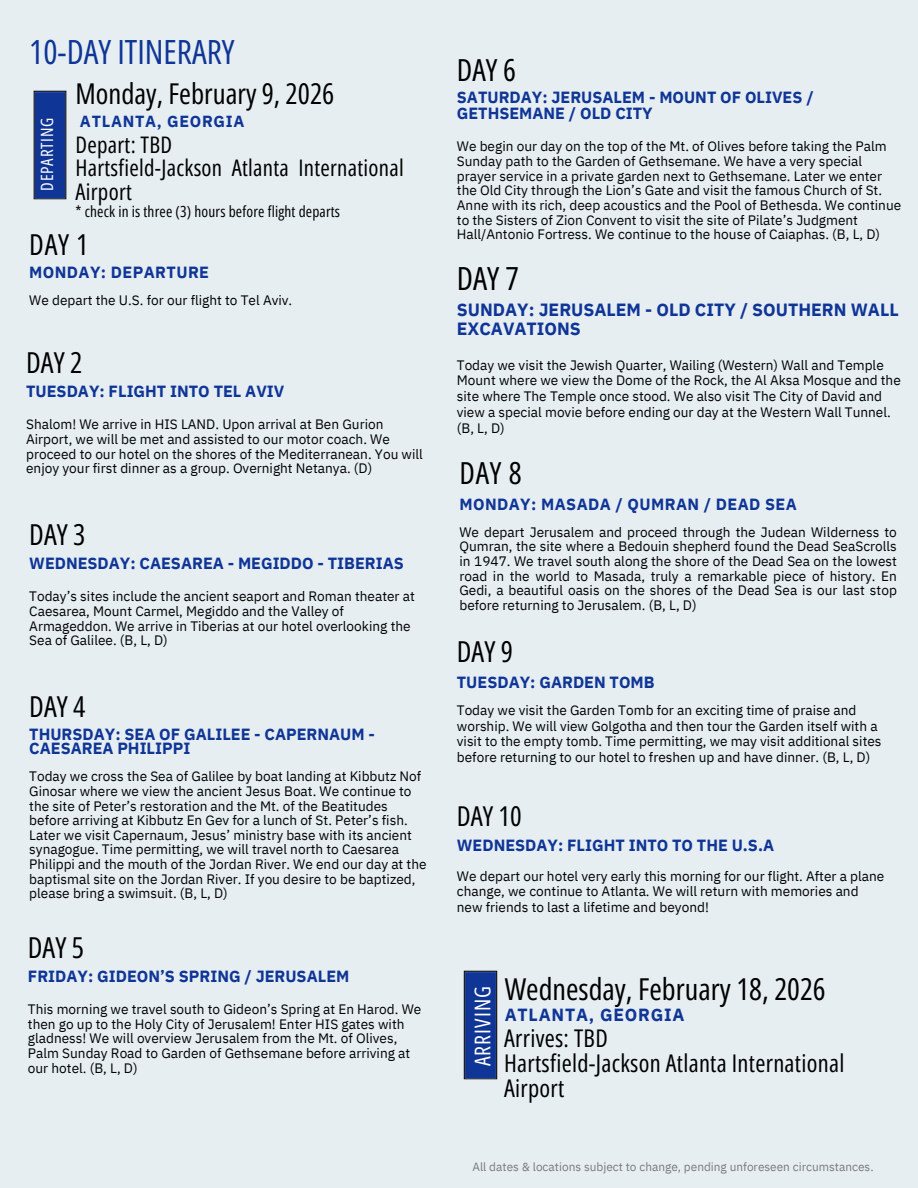
<style>
.page{position:relative;width:918px;height:1188px;background:#e6eef2}
.page>*{position:absolute;margin:0;border:0;box-sizing:border-box;transform-origin:0 0}
.t1{font:33.3px "Open Sans Condensed";color:#0f3596}
.t2{font:31.8px "Open Sans Condensed";color:#000}
.t3{font:30.3px "Open Sans Condensed";letter-spacing:.015em;color:#000}
.t4{font:30.15px "Open Sans Condensed";color:#000}
.t5{font:28.8px "Open Sans Condensed";color:#000}
.t6{font:28.65px "Open Sans Condensed";color:#000}
.t7{font:27.3px "Open Sans Condensed";color:#000}
.t8{font:24.45px/24.8px "Open Sans Condensed";letter-spacing:.01em;color:#000}
.t9{font:22.8px/23.7px "Open Sans Condensed";letter-spacing:.01em;color:#000}
.t10{font:21.75px "Open Sans Condensed";letter-spacing:.05em;color:#fff}
.t11{font:700 17.7px/19.2px "IBM Plex Sans";color:#0f3596}
.t12{font:700 17.55px "IBM Plex Sans";letter-spacing:.045em;color:#0f3596}
.t13{font:16.95px "Open Sans Condensed";letter-spacing:.05em;color:#fff}
.t14{font:700 16.2px/14.7px "IBM Plex Sans";color:#0f3596}
.t15{font:700 16.2px "IBM Plex Sans";letter-spacing:.025em;color:#0f3596}
.t16{font:700 16.05px "IBM Plex Sans";letter-spacing:.045em;color:#0f3596}
.t17{font:15.3px "Open Sans Condensed";letter-spacing:.01em;color:#000}
.t18{font:13.65px/14.7px "IBM Plex Sans";color:#000}
.t19{font:11.85px "IBM Plex Sans";color:#797a7d}
</style>
<div class="page">
<img style="left:33px;top:90px;width:34px;height:110px">
<img style="left:463px;top:970px;width:35px;height:110px">
<h3 class="t1" style="left:29px;top:28px;width:207px">10-DAY ITINERARY</h3>
<h4 class="t13" style="left:35px;top:191px;width:75px;rotate:-90deg">DEPARTING</h4>
<p class="t6" style="left:75px;top:73px;width:260px">Monday, February 9, 2026</p>
<p class="t16" style="left:80px;top:111px;width:166px">ATLANTA, GEORGIA</p>
<p class="t9" style="left:75px;top:133px;width:98px">Depart: TBD</p>
<h6 class="t9" style="left:75px;top:156px;width:330px">Hartsfield-Jackson Atlanta International<br>Airport</h6>
<h6 class="t17" style="left:75px;top:200px;width:266px">* check in is three (3) hours before flight departs</h6>
<p class="t5" style="left:29px;top:225px;width:61px">DAY 1</p>
<p class="t15" style="left:29px;top:261px;width:181px">MONDAY: DEPARTURE</p>
<h6 class="t18" style="left:29px;top:292px;width:265px">We depart the U.S. for our flight to Tel Aviv.</h6>
<p class="t5" style="left:26px;top:342px;width:58px">DAY 2</p>
<p class="t14" style="left:26px;top:383px;width:260px">TUESDAY: FLIGHT INTO TEL AVIV</p>
<h6 class="t18" style="left:26px;top:417px;width:398px">Shalom! We arrive in HIS LAND. Upon arrival at Ben Gurion Airport, we will be met and assisted to our motor coach. We proceed to our hotel on the shores of the Mediterranean. You will enjoy your first dinner as a group. Overnight Netanya. (D)</h6>
<p class="t5" style="left:29px;top:514px;width:58px">DAY 3</p>
<p class="t14" style="left:29px;top:555px;width:376px">WEDNESDAY: CAESAREA - MEGIDDO - TIBERIAS</p>
<h6 class="t18" style="left:29px;top:589px;width:387px">Today’s sites include the ancient seaport and Roman theater at Caesarea, Mount Carmel, Megiddo and the Valley of Armageddon. We arrive in Tiberias at our hotel overlooking the Sea of Galilee. (B, L, D)</h6>
<p class="t5" style="left:29px;top:686px;width:58px">DAY 4</p>
<p class="t14" style="left:29px;top:726px;width:347px">THURSDAY: SEA OF GALILEE - CAPERNAUM -<br>CAESAREA PHILIPPI</p>
<h6 class="t18" style="left:29px;top:769px;width:399px">Today we cross the Sea of Galilee by boat landing at Kibbutz Nof Ginosar where we view the ancient Jesus Boat. We continue to the site of Peter’s restoration and the Mt. of the Beatitudes before arriving at Kibbutz En Gev for a lunch of St. Peter’s fish.<br>Later we visit Capernaum, Jesus’ ministry base with its ancient synagogue. Time permitting, we will travel north to Caesarea Philippi and the mouth of the Jordan River. We end our day at the baptismal site on the Jordan River. If you desire to be baptized, please bring a swimsuit. (B, L, D)</h6>
<p class="t5" style="left:28px;top:927px;width:58px">DAY 5</p>
<p class="t14" style="left:28px;top:968px;width:323px">FRIDAY: GIDEON’S SPRING / JERUSALEM</p>
<h6 class="t18" style="left:28px;top:1002px;width:395px">This morning we travel south to Gideon’s Spring at En Harod. We then go up to the Holy City of Jerusalem! Enter HIS gates with gladness! We will overview Jerusalem from the Mt. of Olives, Palm Sunday Road to Garden of Gethsemane before arriving at our hotel. (B, L, D)</h6>
<h5 class="t3" style="left:457px;top:48px;width:61px">DAY 6</h5>
<h5 class="t14" style="left:457px;top:89px;width:358px;line-height:15.8px">SATURDAY: JERUSALEM - MOUNT OF OLIVES /<br>GETHSEMANE / OLD CITY</h5>
<h6 class="t18" style="left:457px;top:139px;width:446px">We begin our day on the top of the Mt. of Olives before taking the Palm Sunday path to the Garden of Gethsemane. We have a very special prayer service in a private garden next to Gethsemane. Later we enter the Old City through the Lion’s Gate and visit the famous Church of St.<br>Anne with its rich, deep acoustics and the Pool of Bethesda. We continue to the Sisters of Zion Convent to visit the site of Pilate’s Judgment Hall/Antonio Fortress. We continue to the house of Caiaphas. (B, L, D)</h6>
<p class="t2" style="left:457px;top:256px;width:64px">DAY 7</p>
<p class="t11" style="left:457px;top:299px;width:443px">SUNDAY: JERUSALEM - OLD CITY / SOUTHERN WALL<br>EXCAVATIONS</p>
<h6 class="t18" style="left:457px;top:357px;width:445px;line-height:15.8px">Today we visit the Jewish Quarter, Wailing (Western) Wall and Temple Mount where we view the Dome of the Rock, the Al Aksa Mosque and the site where The Temple once stood. We also visit The City of David and view a special movie before ending our day at the Western Wall Tunnel. (B, L, D)</h6>
<h2 class="t3" style="left:459px;top:451px;width:64px">DAY 8</h2>
<h2 class="t15" style="left:459px;top:493px;width:339px">MONDAY: MASADA / QUMRAN / DEAD SEA</h2>
<p class="t18" style="left:459px;top:524px;width:439px;text-align:justify">We depart Jerusalem and proceed through the Judean Wilderness to Qumran, the site where a Bedouin shepherd found the Dead SeaScrolls in 1947. We travel south along the shore of the Dead Sea on the lowest road in the world to Masada, truly a remarkable piece of history. En Gedi, a beautiful oasis on the shores of the Dead Sea is our last stop before returning to Jerusalem. (B, L, D)</p>
<p class="t5" style="left:457px;top:631px;width:58px">DAY 9</p>
<p class="t14" style="left:457px;top:675px;width:199px">TUESDAY: GARDEN TOMB</p>
<h6 class="t18" style="left:457px;top:702px;width:426px;line-height:15.6px">Today we visit the Garden Tomb for an exciting time of praise and worship. We will view Golgotha and then tour the Garden itself with a visit to the empty tomb. Time permitting, we may visit additional sites before returning to our hotel to freshen up and have dinner. (B, L, D)</h6>
<p class="t7" style="left:457px;top:797px;width:66px">DAY 10</p>
<p class="t14" style="left:457px;top:838px;width:319px">WEDNESDAY: FLIGHT INTO TO THE U.S.A</p>
<p class="t18" style="left:457px;top:868px;width:429px;line-height:15.6px">We depart our hotel very early this morning for our flight. After a plane change, we continue to Atlanta. We will return with memories and new friends to last a lifetime and beyond!</p>
<h6 class="t10" style="left:467px;top:1066px;width:81px;rotate:-90deg">ARRIVING</h6>
<p class="t4" style="left:505px;top:967px;width:322px">Wednesday, February 18, 2026</p>
<p class="t12" style="left:505px;top:1003px;width:181px">ATLANTA, GEORGIA</p>
<h6 class="t8" style="left:504px;top:1026px;width:342px">Arrives: TBD<br>Hartsfield-Jackson Atlanta International<br>Airport</h6>
<h1 class="t19" style="left:472px;top:1159px;width:403px">All dates &amp; locations subject to change, pending unforeseen circumstances.</h1>
</div>
